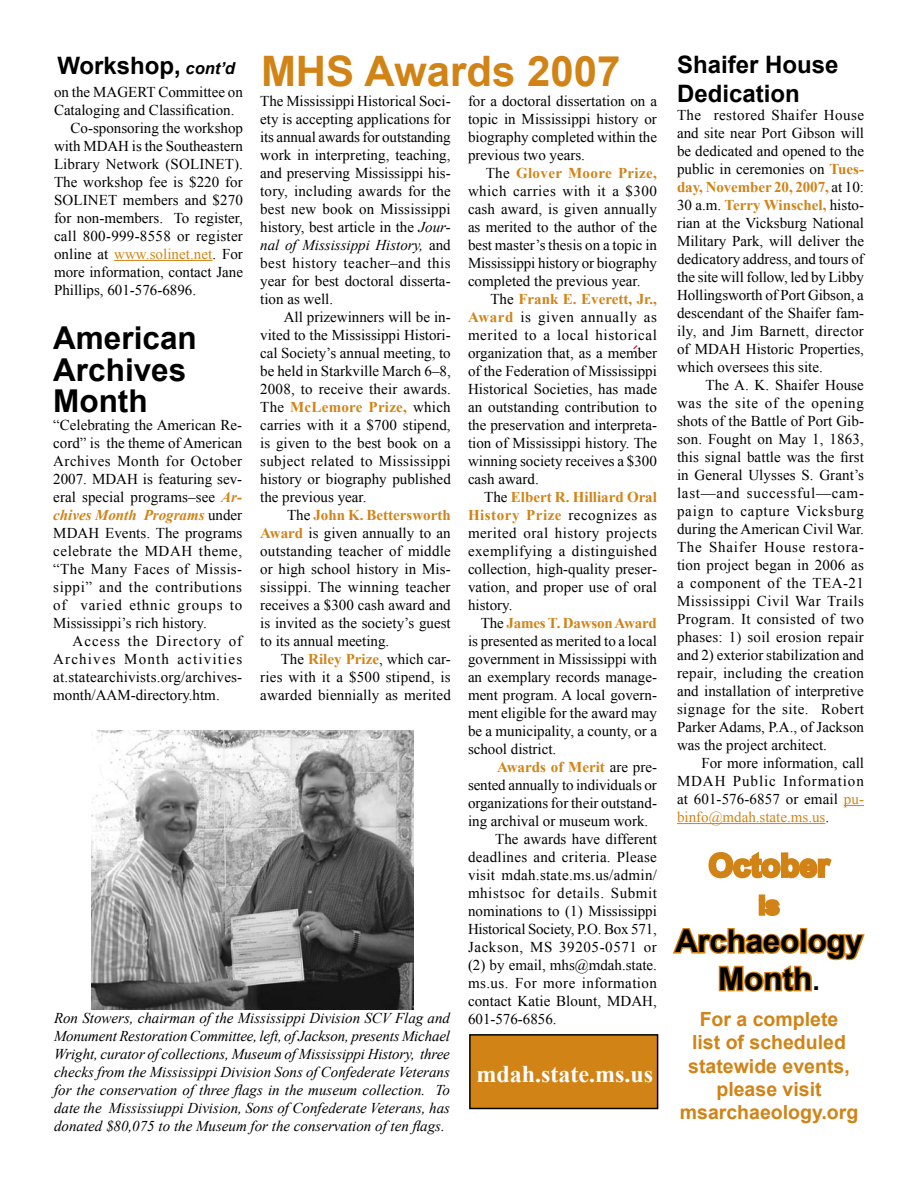
<style>
.page{position:relative;width:918px;height:1188px;background:#fff}
.page>*{position:absolute;margin:0;border:0;box-sizing:border-box;transform-origin:0 0}
.t1{font:700 42px "Arial";color:#d18316}
.t2{font:700 31.5px/31.5px "Arial";color:#000}
.t3{font:700 31.5px "Arial";color:#d18316}
.t4{font:700 25.5px "Arial";color:#d18316}
.t5{font:700 24px/28.8px "Arial";color:#000}
.t6{font:700 24px "Times New Roman";color:#fff}
.t7{font:700 19.5px/23.4px "Arial";color:#d18316;text-align:center}
.t8{font:15px/18px "Times New Roman";color:#000;text-align:justify}
.t9{font:italic 15px/18px "Times New Roman";color:#000;text-align:justify}
.t10{font:15px "Times New Roman";letter-spacing:.02em;color:#000}
.t11{font:15px "Times New Roman";letter-spacing:.005em;color:#d18316}
.t12{font:15px "Times New Roman";letter-spacing:.035em;color:#000}
.t13{font:15px "Times New Roman";letter-spacing:.03em;color:#000}
.t14{font:15px "Times New Roman";letter-spacing:.04em;color:#000}
.t15{font:700 15px "Times New Roman";color:#d18316}
.s1{font-weight:700;color:#d18316}
.s2{font-weight:400;color:#000}
.s3{font-style:italic;font-size:16.5px}
.s4{color:#000}
.s5{font-style:italic}
.s6{font-weight:700;font-style:italic;color:#d18316}
.s7{color:#d18316}
.s8{font-size:27px}
</style>
<div class="page">
<svg style="left:633px;top:345px;width:5px;height:5px"></svg>
<hr style="left:114px;top:260px;width:99px;height:1px;background:#d18316">
<svg style="left:708px;top:851px;width:124px;height:28px"></svg>
<div style="left:759px;top:894px;width:6px;height:7px;border:3px solid #d18316"></div>
<div style="left:759px;top:899px;width:6px;height:17px;border:3px solid #d18316"></div>
<svg style="left:762px;top:897px;width:18px;height:19px"></svg>
<svg style="left:672px;top:928px;width:193px;height:64px"></svg>
<svg style="left:844px;top:805px;width:20px;height:1px"></svg>
<hr style="left:677px;top:823px;width:148px;height:1px;background:#d18316">
<img style="left:92px;top:730px;width:322px;height:279px">
<div style="left:470px;top:1035px;width:188px;height:73px;background:#d18316"></div>
<div style="left:469px;top:1034px;width:189px;height:75px;border:2px solid #000"></div>
<h1 class="t1" style="left:261px;top:44px;width:361px">MHS Awards 2007</h1>
<p class="t8" style="left:468px;top:92px;width:191px">for a doctoral dissertation on a topic in Mississippi history or biography completed within the previous two years.</p>
<p class="t8" style="left:468px;top:164px;width:191px;text-indent:18px">The <span class="s1">Glover Moore Prize, </span>which carries with it a $300 cash award, is given annually as merited to the author of the best master’s thesis on a topic in Mississippi history or biography completed the previous year.</p>
<p class="t8" style="left:468px;top:290px;width:191px;text-indent:22px">The <span class="s1">Frank E. Everett, Jr., Award</span> is given annually as merited to a local historical organization that, as a member of the Federation of Mississippi Historical Societies, has made an outstanding contribution to the preservation and interpreta&shy;tion of Mississippi history. The winning society receives a $300 cash award.</p>
<p class="t8" style="left:468px;top:488px;width:191px;text-indent:16px">The <span class="s1">Elbert R. Hilliard Oral History Prize</span> recognizes as merited oral history projects exemplifying a distinguished collection, high-quality preser&shy;vation, and proper use of oral history.</p>
<p class="t8" style="left:468px;top:614px;width:191px;text-indent:13px">The <span class="s1">James T. Dawson Award </span>is presented as merited to a local government in Mississippi with an exemplary records manage&shy;ment program. A local govern&shy;ment eligible for the award may be a municipality, a county, or a school district.</p>
<p class="t15" style="left:497px;top:757px;width:161px">Awards of Merit <span class="s2">are pre-</span></p>
<p class="t8" style="left:468px;top:776px;width:190px">sented annually to individuals or</p>
<p class="t8" style="left:468px;top:794px;width:190px">organizations for their outstand-</p>
<p class="t8" style="left:468px;top:812px;width:182px">ing archival or museum work.</p>
<p class="t8" style="left:495px;top:830px;width:163px">The awards have different</p>
<p class="t10" style="left:468px;top:847px;width:190px">deadlines and criteria. Please</p>
<p class="t10" style="left:468px;top:865px;width:191px">visit mdah.state.ms.us/admin/</p>
<p class="t12" style="left:468px;top:883px;width:190px">mhistsoc for details. Submit</p>
<p class="t8" style="left:468px;top:902px;width:191px">nominations to (1) Mississippi</p>
<p class="t8" style="left:468px;top:920px;width:191px">Historical Society, P.O. Box 571,</p>
<p class="t14" style="left:468px;top:937px;width:190px">Jackson, MS 39205-0571 or</p>
<p class="t8" style="left:468px;top:956px;width:191px">(2) by email, mhs@mdah.state.</p>
<p class="t13" style="left:468px;top:973px;width:191px">ms.us. For more information</p>
<p class="t8" style="left:468px;top:992px;width:190px">contact Katie Blount, MDAH,</p>
<p class="t8" style="left:468px;top:1010px;width:90px">601-576-6856.</p>
<h3 class="t5" style="left:57px;top:52px;width:179px">Workshop, <span class="s3">cont’d</span></h3>
<p class="t8" style="left:54px;top:83px;width:190px">on the MAGERT Committee on</p>
<p class="t8" style="left:54px;top:101px;width:182px">Cataloging and Classification.</p>
<p class="t8" style="left:71px;top:119px;width:174px">Co-sponsoring the workshop</p>
<p class="t8" style="left:54px;top:137px;width:190px">with MDAH is the Southeastern</p>
<p class="t8" style="left:54px;top:155px;width:191px">Library Network (SOLINET).</p>
<p class="t8" style="left:54px;top:173px;width:190px">The workshop fee is $220 for</p>
<p class="t8" style="left:54px;top:191px;width:190px">SOLINET members and $270</p>
<p class="t8" style="left:54px;top:209px;width:190px">for non-members. To register,</p>
<p class="t10" style="left:54px;top:226px;width:190px">call 800-999-8558 or register</p>
<p class="t11" style="left:54px;top:244px;width:190px"><span class="s4">online at</span> www.solinet.net<span class="s4">. For</span></p>
<p class="t8" style="left:54px;top:263px;width:190px">more information, contact Jane</p>
<p class="t8" style="left:54px;top:281px;width:144px">Phillips, 601-576-6896.</p>
<p class="t8" style="left:260px;top:92px;width:192px">The Mississippi Historical Soci&shy;ety is accepting applications for its annual awards for outstanding work in interpreting, teaching, and preserving Mississippi his&shy;tory, including awards for the best new book on Mississippi history, best article in the <span class="s5">Jour&shy;nal of Mississippi History,</span> and best history teacher–and this year for best doctoral disserta&shy;tion as well.</p>
<p class="t8" style="left:260px;top:308px;width:192px;text-indent:23px">All prizewinners will be in&shy;vited to the Mississippi Histori&shy;cal Society’s annual meeting, to be held in Starkville March 6–8, 2008, to receive their awards.<br>The <span class="s1">McLemore Prize,</span> which carries with it a $700 stipend, is given to the best book on a subject related to Mississippi history or biography published the previous year.</p>
<p class="t8" style="left:260px;top:506px;width:192px;text-indent:27px">The <span class="s1">John K. Bettersworth Award</span> is given annually to an outstanding teacher of middle or high school history in Mis&shy;sissippi. The winning teacher receives a $300 cash award and is invited as the society’s guest to its annual meeting.</p>
<p class="t8" style="left:260px;top:650px;width:192px;text-indent:21px">The <span class="s1">Riley Prize</span>, which car&shy;ries with it a $500 stipend, is awarded biennially as merited</p>
<h2 class="t2" style="left:53px;top:323px;width:145px">American<br>Archives<br>Month</h2>
<p class="t8" style="left:53px;top:416px;width:191px">“Celebrating the American Re&shy;cord” is the theme of American Archives Month for October 2007. MDAH is featuring sev&shy;eral special programs–see <span class="s6">Ar&shy;chives Month Programs</span> under MDAH Events. The programs celebrate the MDAH theme, “The Many Faces of Missis&shy;sippi” and the contributions of varied ethnic groups to Mississippi’s rich history.</p>
<p class="t8" style="left:53px;top:632px;width:191px;text-indent:19px">Access the Directory of Archives Month activities at.statearchivists.org/archives&shy;month/AAM-directory.htm.</p>
<p class="t9" style="left:54px;top:1009px;width:398px">Ron Stowers, chairman of the Mississippi Division SCV Flag and Monument Restoration Committee, left, of Jackson, presents Michael Wright, curator of collections, Museum of Mississippi History, three checks from the Mississippi Division Sons of Confederate Veterans for the conservation of three flags in the museum collection. To date the Mississiuppi Division, Sons of Confederate Veterans, has donated $80,075 to the Museum for the conservation of ten flags.</p>
<h3 class="t6" style="left:477px;top:1057px;width:178px">mdah.state.ms.us</h3>
<h3 class="t5" style="left:677px;top:51px;width:163px">Shaifer House<br>Dedication</h3>
<p class="t8" style="left:677px;top:106px;width:189px">The restored Shaifer House and site near Port Gibson will be dedicated and opened to the public in ceremonies on <span class="s1">Tues&shy;day, November 20, 2007,</span> at 10:<br>30 a.m. <span class="s1">Terry Winschel,</span> histo&shy;rian at the Vicksburg National Military Park, will deliver the dedicatory address, and tours of the site will follow, led by Libby Hollingsworth of Port Gibson, a descendant of the Shaifer fam&shy;ily, and Jim Barnett, director of MDAH Historic Properties, which oversees this site.</p>
<p class="t8" style="left:677px;top:376px;width:189px;text-indent:28px">The A. K. Shaifer House was the site of the opening shots of the Battle of Port Gib&shy;son. Fought on May 1, 1863, this signal battle was the first in General Ulysses S. Grant’s last—and successful—cam&shy;paign to capture Vicksburg during the American Civil War.<br>The Shaifer House restora&shy;tion project began in 2006 as a component of the TEA-21<br>Mississippi Civil War Trails Program. It consisted of two phases: 1) soil erosion repair and 2) exterior stabilization and repair, including the creation and installation of interpretive signage for the site. Robert Parker Adams, P.A., of Jackson was the project architect.</p>
<p class="t8" style="left:677px;top:754px;width:188px;text-indent:24px">For more information, call MDAH Public Information at 601-576-6857 or email <span class="s7">pu&shy;binfo@mdah.state.ms.us</span>.</p>
<h2 class="t3" style="left:709px;top:845px;width:122px">October</h2>
<h3 class="t4" style="left:758px;top:888px;width:23px">is</h3>
<h2 class="t2" style="left:675px;top:923px;width:190px;line-height:37.8px;text-align:center">Archaeology<br>Month<span class="s8">.</span></h2>
<h3 class="t7" style="left:680px;top:1008px;width:180px">For a complete<br>list of scheduled statewide events, please visit msarchaeology.org</h3>
</div>
